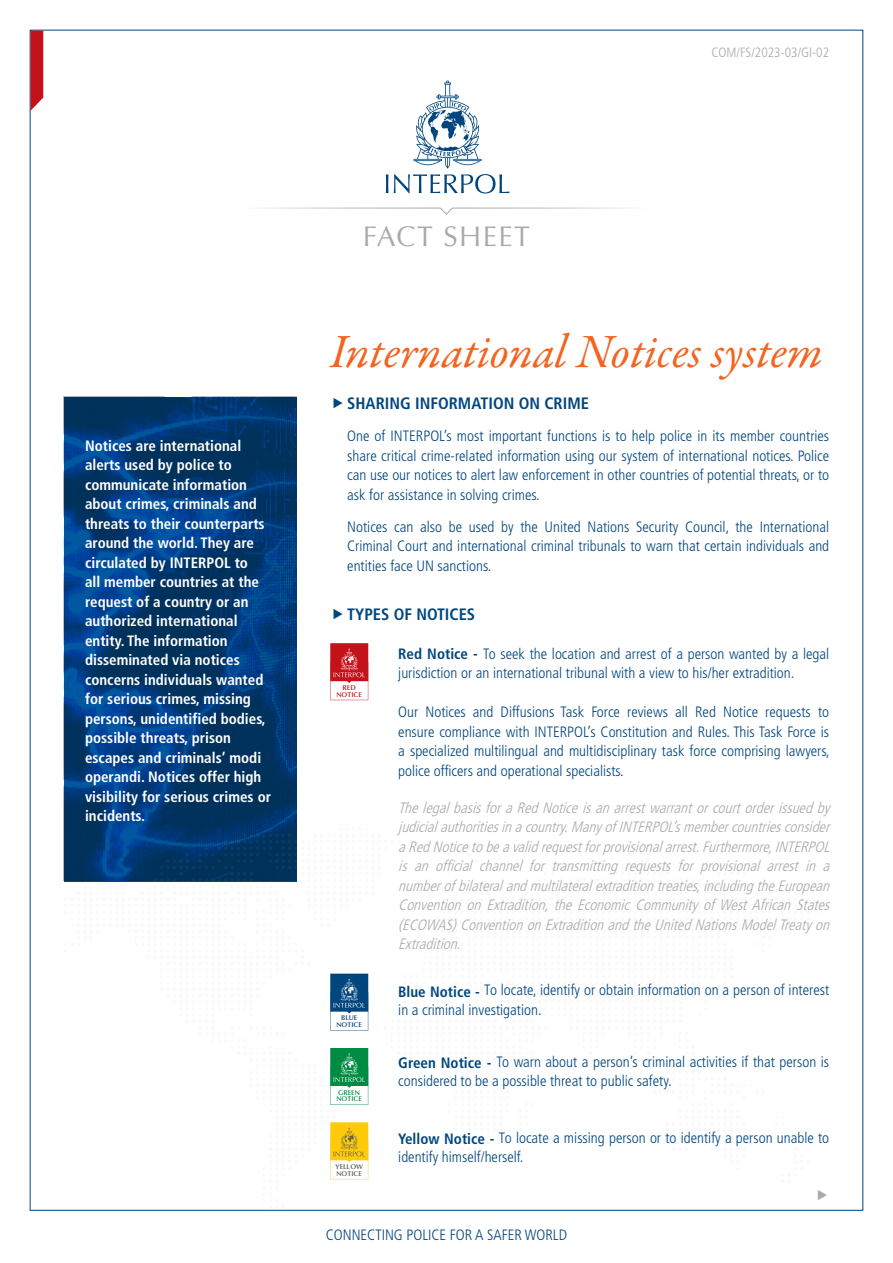
<style>
.page{position:relative;width:893px;height:1263px;background:#fff}
.page>*{position:absolute;margin:0;border:0;box-sizing:border-box;transform-origin:0 0}
.t1{font:italic 48px "Garamond Premr Pro";letter-spacing:-.005em;color:#f36421}
.t2{font:28.5px "Optima LT Std";letter-spacing:.05em;color:#a8a9ad}
.t3{font:700 condensed 16.5px "Frutiger LT Std";color:#00467e}
.t4{font:300 condensed 15px/19.5px "Frutiger LT Std";color:#00467e}
.t5{font:italic 300 condensed 15px/19.5px "Frutiger LT Std";color:#a8a9ad;text-align:justify}
.t6{font:700 condensed 15px/19.5px "Frutiger LT Std";color:#fff}
.t7{font:300 condensed 13.5px "Frutiger LT Std";color:#a8a9ad}
.t8{font:600 6.9px/6.9px "Optima LT Std";color:#57585a}
.t9{font:600 6.9px/6.9px "Optima LT Std";color:#008b43}
.t10{font:600 6.9px/6.9px "Optima LT Std";color:#00467e;text-align:center}
.t11{font:600 6.9px/6.9px "Optima LT Std";color:#c4121a;text-align:center}
.s1{font-weight:700}
</style>
<div class="page">
<img style="left:64px;top:397px;width:232px;height:430px">
<svg style="left:266px;top:207px;width:359px;height:8px"></svg>
<svg style="left:386px;top:174px;width:2px;height:19px"></svg>
<svg style="left:394px;top:81px;width:115px;height:112px"></svg>
<svg style="left:31px;top:31px;width:12px;height:80px"></svg>
<svg style="left:330px;top:643px;width:38px;height:57px"></svg>
<svg style="left:64px;top:827px;width:305px;height:353px"></svg>
<p class="t7" style="left:711px;top:44px;width:119px">COM/FS/2023-03/GI-02</p>
<p class="t6" style="left:85px;top:436px;width:187px">Notices are international alerts used by police to communicate information about crimes, criminals and threats to their counterparts around the world. They are circulated by INTERPOL to<br>all member countries at the request of a country or an authorized international entity. The information disseminated via notices concerns individuals wanted for serious crimes, missing persons, unidentified bodies, possible threats, prison escapes and criminals’ modi operandi. Notices offer high visibility for serious crimes or incidents.</p>
<h2 class="t2" style="left:363px;top:220px;width:169px">FACT SHEET</h2>
<h1 class="t1" style="left:330px;top:322px;width:494px">International Notices system</h1>
<p class="t3" style="left:347px;top:393px;width:243px">SHARING INFORMATION ON CRIME</p>
<p class="t4" style="left:347px;top:426px;width:483px;text-align:justify">One of INTERPOL’s most important functions is to help police in its member countries share critical crime-related information using our system of international notices. Police can use our notices to alert law enforcement in other countries of potential threats, or to ask for assistance in solving crimes.</p>
<p class="t4" style="left:347px;top:517px;width:483px;text-align:justify">Notices can also be used by the United Nations Security Council, the International Criminal Court and international criminal tribunals to warn that certain individuals and entities face UN sanctions.</p>
<p class="t3" style="left:347px;top:605px;width:129px">TYPES OF NOTICES</p>
<p class="t4" style="left:398px;top:644px;width:432px"><span class="s1">Red Notice -</span> To seek the location and arrest of a person wanted by a legal jurisdiction or an international tribunal with a view to his/her extradition.</p>
<p class="t4" style="left:398px;top:702px;width:433px;text-align:justify">Our Notices and Diffusions Task Force reviews all Red Notice requests to ensure compliance with INTERPOL’s Constitution and Rules. This Task Force is a specialized multilingual and multidisciplinary task force comprising lawyers, police officers and operational specialists.</p>
<p class="t5" style="left:398px;top:798px;width:437px">ThelegalbasisforaRedNoticeisanarrestwarrantorcourtorderissuedby judicialauthoritiesinacountry.ManyofINTERPOL’smembercountriesconsider aRedNoticetobeavalidrequestforprovisionalarrest.Furthermore,INTERPOL is an official channel for transmitting requests for provisional arrest in a numberofbilateralandmultilateralextraditiontreaties,includingtheEuropean Convention on Extradition,the Economic Community ofWestAfrican States (ECOWAS)ConventiononExtraditionandtheUnitedNationsModelTreatyon Extradition.</p>
<p class="t4" style="left:398px;top:980px;width:432px"><span class="s1">Blue Notice -</span> To locate, identify or obtain information on a person of interest in a criminal investigation.</p>
<p class="t4" style="left:398px;top:1052px;width:432px"><span class="s1">Green Notice -</span> To warn about a person’s criminal activities if that person is considered to be a possible threat to public safety.</p>
<p class="t11" style="left:336px;top:684px;width:27px">RED<br>NOTICE</p>
<p class="t10" style="left:336px;top:1014px;width:27px">BLUE<br>NOTICE</p>
<p class="t9" style="left:336px;top:1089px;width:27px">GREEN<br>NOTICE</p>
<p class="t8" style="left:336px;top:1163px;width:29px">YELLOW<br>NOTICE</p>
<p class="t4" style="left:398px;top:1128px;width:432px"><span class="s1">Yellow Notice -</span> To locate a missing person or to identify a person unable to identify himself/herself.</p>
<p class="t4" style="left:326px;top:1225px;width:243px">CONNECTING POLICE FOR A SAFER WORLD</p>
</div>
